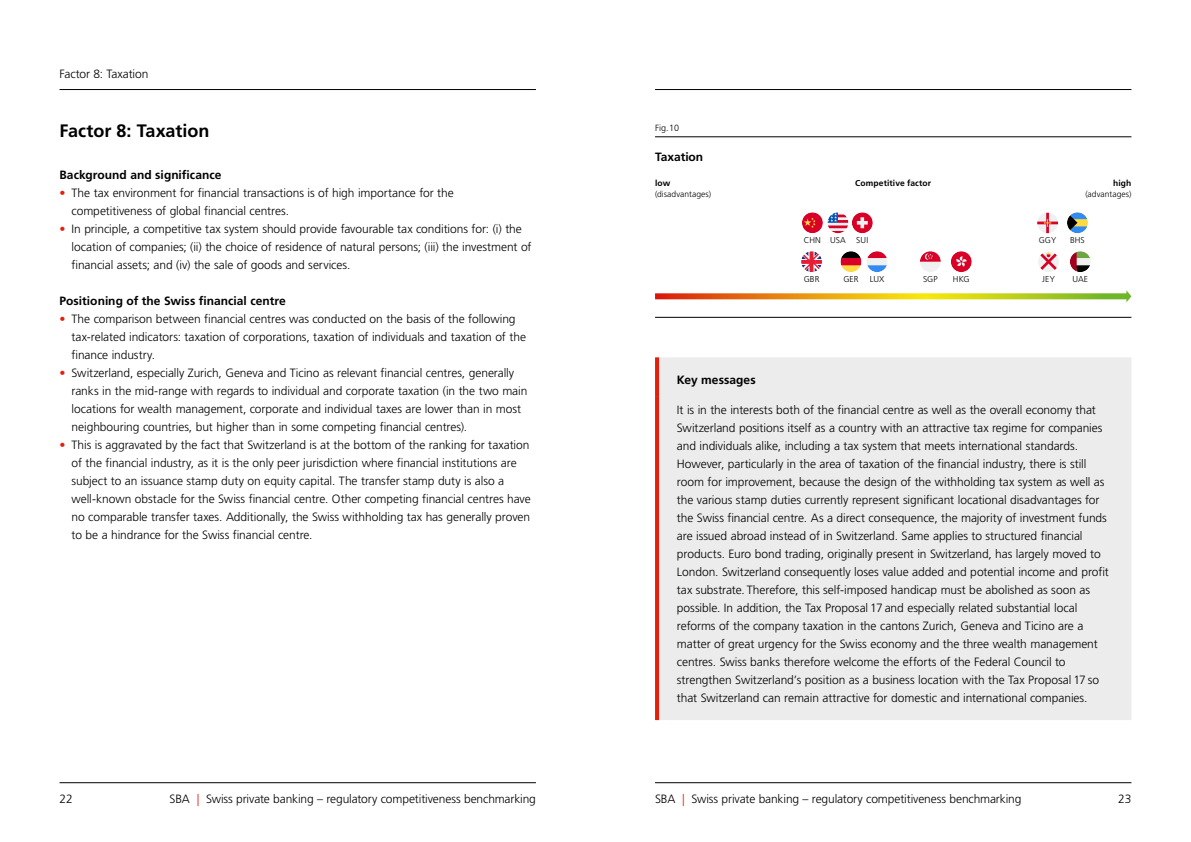
<style>
.page{position:relative;width:1191px;height:842px;background:#fff}
.page>*{position:absolute;margin:0;border:0;box-sizing:border-box;transform-origin:0 0}
.FACTOR-TITEL{font:700 18px "Frutiger LT Std";color:#000}
.BOXBODY{font:300 12px/18px "Frutiger LT Std";letter-spacing:-.005em;color:#000}
.BODY_UNTERTITEL{font:700 12px "Frutiger LT Std";color:#000}
.BOXTITEL{font:700 12px "Frutiger LT Std";letter-spacing:.005em;color:#000}
.GRAFIK__Titel_fett{font:700 12px "Frutiger LT Std";letter-spacing:-.005em;color:#000}
.Abb{font:300 9px "Frutiger LT Std";color:#000}
.TAB_light{font:300 8.5px "Frutiger LT Std";letter-spacing:.005em;color:#000}
.TAB_bold{font:700 8.5px "Frutiger LT Std";letter-spacing:.01em;color:#000}
.s1{color:#e41e0a}
</style>
<div class="page">
<div style="left:659px;top:357px;width:472px;height:363px;background:#ececec"></div>
<hr style="left:655px;top:357px;width:4px;height:39px;background:#e41e0a">
<hr style="left:655px;top:396px;width:4px;height:324px;background:#e41e0a">
<hr style="left:655px;top:137px;width:476px;height:1px;background:#000">
<svg style="left:1067px;top:212px;width:20px;height:21px"></svg>
<svg style="left:827px;top:212px;width:21px;height:21px"></svg>
<div style="left:950px;top:251px;width:21px;height:21px;background:#d80027;border-radius:50%"></div>
<svg style="left:956px;top:256px;width:10px;height:11px"></svg>
<div style="left:1038px;top:251px;width:21px;height:21px;background:#f0f0f0;border-radius:50%"></div>
<svg style="left:1040px;top:252px;width:16px;height:18px"></svg>
<svg style="left:1037px;top:212px;width:21px;height:21px"></svg>
<svg style="left:1070px;top:251px;width:20px;height:21px"></svg>
<svg style="left:840px;top:251px;width:21px;height:21px"></svg>
<svg style="left:801px;top:251px;width:21px;height:21px"></svg>
<div style="left:802px;top:212px;width:21px;height:21px;background:#d80027;border-radius:50%"></div>
<svg style="left:804px;top:218px;width:11px;height:10px"></svg>
<div style="left:920px;top:251px;width:21px;height:21px;background:#f0f0f0;border-radius:50%"></div>
<svg style="left:920px;top:251px;width:20px;height:11px"></svg>
<div style="left:852px;top:212px;width:20px;height:21px;background:#d80027;border-radius:50%"></div>
<svg style="left:857px;top:217px;width:10px;height:11px"></svg>
<div style="left:866px;top:251px;width:21px;height:21px;background:#f0f0f0;border-radius:50%"></div>
<svg style="left:867px;top:251px;width:20px;height:7px"></svg>
<svg style="left:867px;top:265px;width:20px;height:7px"></svg>
<svg style="left:655px;top:290px;width:476px;height:12px"></svg>
<hr style="left:655px;top:317px;width:476px;height:1px;background:#000">
<hr style="left:655px;top:89px;width:476px;height:1px;background:#000">
<hr style="left:655px;top:782px;width:476px;height:1px;background:#000">
<hr style="left:60px;top:782px;width:476px;height:1px;background:#000">
<hr style="left:60px;top:89px;width:476px;height:1px;background:#000">
<p class="BOXBODY" style="left:60px;top:65px;width:90px">Factor 8: Taxation</p>
<p class="FACTOR-TITEL" style="left:60px;top:120px;width:151px">Factor 8: Taxation</p>
<p class="BODY_UNTERTITEL" style="left:60px;top:168px;width:163px">Background and significance</p>
<p class="BOXBODY" style="left:72px;top:184px;width:384px;text-indent:-12px"><span class="s1">•</span> The tax environment for financial transactions is of high importance for the competitiveness of global financial centres.</p>
<p class="BOXBODY" style="left:72px;top:220px;width:461px;text-indent:-12px"><span class="s1">•</span> In principle, a competitive tax system should provide favourable tax conditions for: (i) the location of companies; (ii) the choice of residence of natural persons; (iii) the investment of financial assets; and (iv) the sale of goods and services.</p>
<p class="BODY_UNTERTITEL" style="left:60px;top:294px;width:228px">Positioning of the Swiss financial centre</p>
<p class="BOXBODY" style="left:72px;top:310px;width:456px;text-indent:-12px"><span class="s1">•</span> The comparison between financial centres was conducted on the basis of the following tax‐related indicators: taxation of corporations, taxation of individuals and taxation of the finance industry.</p>
<p class="BOXBODY" style="left:72px;top:364px;width:457px;text-indent:-12px"><span class="s1">•</span> Switzerland, especially Zurich, Geneva and Ticino as relevant financial centres, generally ranks in the mid-range with regards to individual and corporate taxation (in the two main locations for wealth management, corporate and individual taxes are lower than in most neighbouring countries, but higher than in some competing financial centres).</p>
<p class="BOXBODY" style="left:72px;top:436px;width:461px;text-indent:-12px"><span class="s1">•</span> This is aggravated by the fact that Switzerland is at the bottom of the ranking for taxation of the financial industry, as it is the only peer jurisdiction where financial institutions are subject to an issuance stamp duty on equity capital. The transfer stamp duty is also a well-known obstacle for the Swiss financial centre. Other competing financial centres have no comparable transfer taxes. Additionally, the Swiss withholding tax has generally proven to be a hindrance for the Swiss financial centre.</p>
<p class="Abb" style="left:655px;top:123px;width:26px">Fig. 10</p>
<p class="GRAFIK__Titel_fett" style="left:655px;top:150px;width:50px">Taxation</p>
<p class="TAB_bold" style="left:655px;top:178px;width:17px">low</p>
<p class="TAB_light" style="left:655px;top:189px;width:58px">(disadvantages)</p>
<p class="TAB_bold" style="left:855px;top:178px;width:77px">Competitive factor</p>
<p class="TAB_bold" style="left:1113px;top:178px;width:20px">high</p>
<p class="TAB_light" style="left:1085px;top:189px;width:48px">(advantages)</p>
<p class="TAB_light" style="left:830px;top:235px;width:17px">USA</p>
<p class="TAB_light" style="left:1070px;top:235px;width:16px">BHS</p>
<p class="TAB_light" style="left:953px;top:274px;width:18px">HKG</p>
<p class="TAB_light" style="left:1042px;top:274px;width:14px">JEY</p>
<p class="TAB_light" style="left:804px;top:235px;width:19px">CHN</p>
<p class="TAB_light" style="left:856px;top:235px;width:14px">SUI</p>
<p class="TAB_light" style="left:1038px;top:235px;width:19px">GGY</p>
<p class="TAB_light" style="left:803px;top:274px;width:17px">GBR</p>
<p class="TAB_light" style="left:843px;top:274px;width:17px">GER</p>
<p class="TAB_light" style="left:1072px;top:274px;width:17px">UAE</p>
<p class="TAB_light" style="left:923px;top:274px;width:16px">SGP</p>
<p class="TAB_light" style="left:869px;top:274px;width:16px">LUX</p>
<p class="BOXTITEL" style="left:677px;top:373px;width:80px">Key messages</p>
<p class="BOXBODY" style="left:677px;top:401px;width:427px">It is in the interests both of the financial centre as well as the overall economy that<br>Switzerland positions itself as a country with an attractive tax regime for companies and individuals alike, including a tax system that meets international standards.</p>
<p class="BOXBODY" style="left:677px;top:455px;width:433px">However, particularly in the area of taxation of the financial industry, there is still room for improvement, because the design of the withholding tax system as well as the various stamp duties currently represent significant locational disadvantages for the Swiss financial centre. As a direct consequence, the majority of investment funds are issued abroad instead of in Switzerland. Same applies to structured financial products. Euro bond trading, originally present in Switzerland, has largely moved to London. Switzerland consequently loses value added and potential income and profit tax substrate. Therefore, this self-imposed handicap must be abolished as soon as possible. In addition, the Tax Proposal 17 and especially related substantial local reforms of the company taxation in the cantons Zurich, Geneva and Ticino are a matter of great urgency for the Swiss economy and the three wealth management centres. Swiss banks therefore welcome the efforts of the Federal Council to strengthen Switzerland’s position as a business location with the Tax Proposal 17 so that Switzerland can remain attractive for domestic and international companies.</p>
<p class="BOXBODY" style="left:60px;top:790px;width:15px">22</p>
<p class="BOXBODY" style="left:170px;top:790px;width:368px">SBA <span class="s1">|</span> Swiss private banking – regulatory competitiveness benchmarking</p>
<p class="BOXBODY" style="left:655px;top:790px;width:368px">SBA <span class="s1">|</span> Swiss private banking – regulatory competitiveness benchmarking</p>
<p class="BOXBODY" style="left:1118px;top:790px;width:15px">23</p>
</div>
